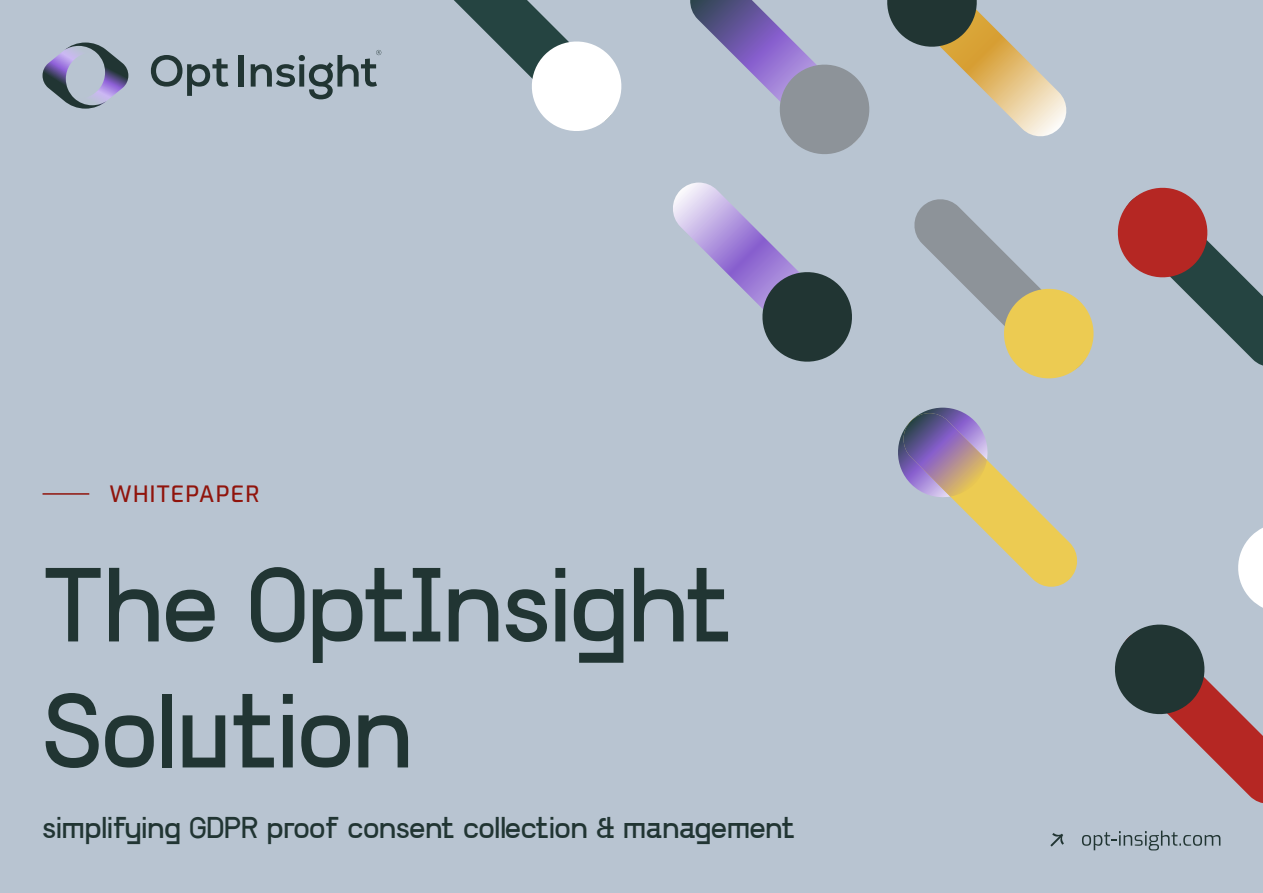
<style>
.page{position:relative;width:1263px;height:893px;background:#b8c4d1}
.page>*{position:absolute;margin:0;border:0;box-sizing:border-box;transform-origin:0 0}
.t1{font:105px/126px "SK Concretica";color:#213533}
.t2{font:30px "SK Concretica";color:#213533}
.t3{font:500 22.5px "Exo";letter-spacing:.06em;color:#90140c}
</style>
<div class="page">
<svg style="left:1082px;top:831px;width:138px;height:19px"></svg>
<svg style="left:1050px;top:833px;width:14px;height:14px"></svg>
<hr style="left:43px;top:493px;width:46px;height:2px;background:#90140c">
<img style="left:944px;top:14px;width:123px;height:123px">
<svg style="left:887px;top:0;width:94px;height:51px;background:#545c4b"></svg>
<img style="left:673px;top:183px;width:122px;height:121px">
<svg style="left:758px;top:268px;width:94px;height:94px"></svg>
<svg style="left:454px;top:0;width:168px;height:131px"></svg>
<svg style="left:1238px;top:528px;width:25px;height:80px"></svg>
<img style="left:690px;top:0;width:122px;height:96px">
<svg style="left:775px;top:60px;width:95px;height:94px"></svg>
<svg style="left:914px;top:199px;width:180px;height:180px"></svg>
<svg style="left:1117px;top:187px;width:146px;height:179px"></svg>
<svg style="left:953px;top:462px;width:124px;height:125px"></svg>
<img style="left:898px;top:408px;width:91px;height:91px">
<img style="left:901px;top:413px;width:86px;height:84px">
<svg style="left:1115px;top:624px;width:148px;height:179px"></svg>
<svg style="left:151px;top:55px;width:77px;height:41px"></svg>
<div style="left:239px;top:55px;width:5px;height:32px;background:#213533"></div>
<svg style="left:251px;top:50px;width:130px;height:49px"></svg>
<svg style="left:43px;top:43px;width:85px;height:66px"></svg>
<p class="t3" style="left:109px;top:477px;width:151px">WHITEPAPER</p>
<h1 class="t1" style="left:43px;top:534px;width:691px">The OptInsight<br>Solution</h1>
<p class="t2" style="left:43px;top:805px;width:754px">simplifying GDPR proof consent collection &amp; management</p>
</div>
